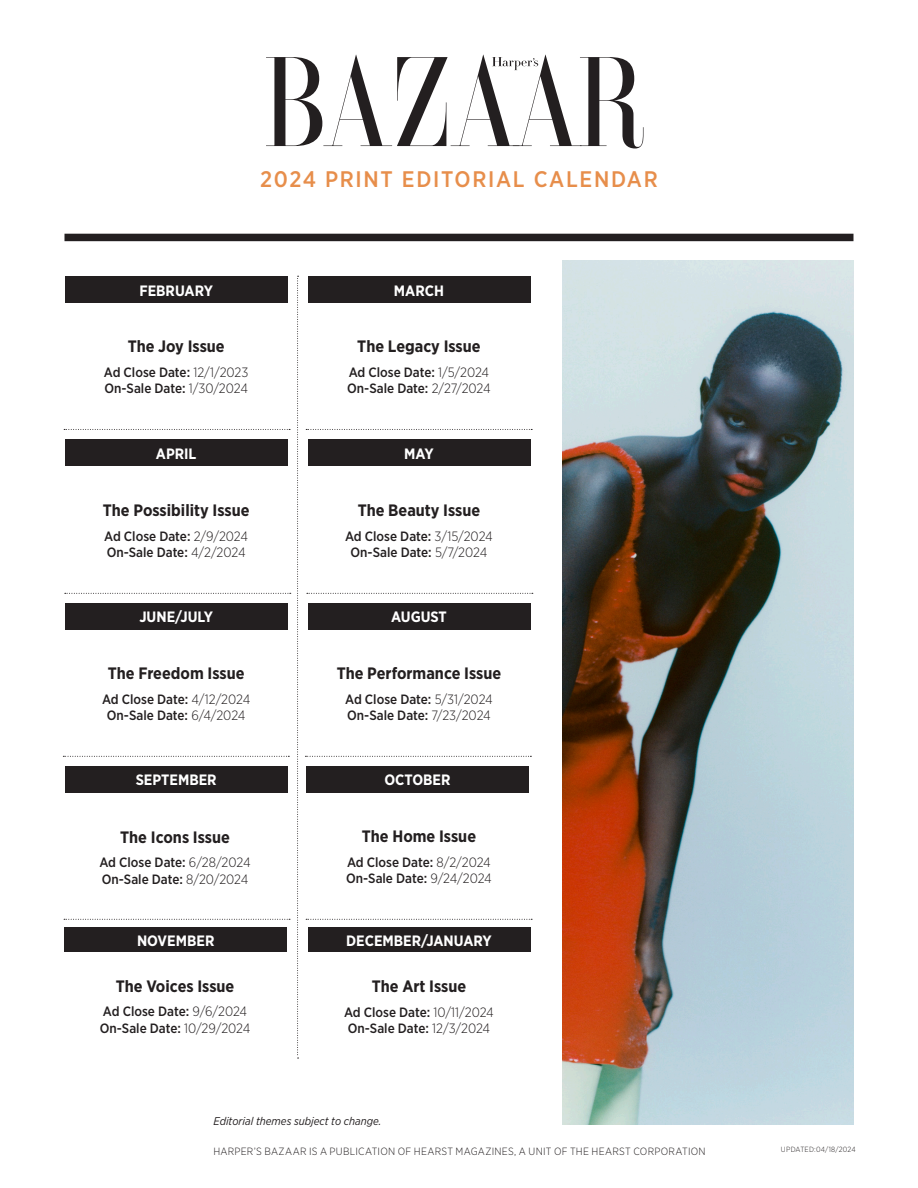
<style>
.page{position:relative;width:918px;height:1188px;background:#fff}
.page>*{position:absolute;margin:0;border:0;box-sizing:border-box;transform-origin:0 0}
.t1{font:500 22.5px "Gotham Narrow";letter-spacing:.075em;color:#e78e4b}
.t2{font:700 16.5px "Gotham Narrow";color:#231f20}
.t3{font:700 15px "Gotham Narrow";color:#fff}
.t4{font:500 13.5px/16.2px "Gotham Narrow";color:#231f20}
.t5{font:italic 11.25px "Gotham Narrow";color:#231f20}
.t6{font:300 10.5px "Gotham Narrow";letter-spacing:.025em;color:#231f20}
.t7{font:300 7.5px "Gotham Narrow";letter-spacing:.025em;color:#231f20}
.s1{font-weight:300}
</style>
<div class="page">
<svg style="left:266px;top:55px;width:378px;height:93px"></svg>
<div style="left:64px;top:234px;width:790px;height:7px;background:#231f20"></div>
<svg style="left:297px;top:276px;width:2px;height:783px"></svg>
<svg style="left:64px;top:429px;width:226px;height:1px"></svg>
<svg style="left:306px;top:429px;width:226px;height:1px"></svg>
<svg style="left:65px;top:593px;width:226px;height:1px"></svg>
<svg style="left:307px;top:593px;width:226px;height:1px"></svg>
<svg style="left:63px;top:756px;width:226px;height:1px"></svg>
<svg style="left:305px;top:756px;width:226px;height:1px"></svg>
<svg style="left:64px;top:919px;width:226px;height:1px"></svg>
<svg style="left:306px;top:919px;width:226px;height:1px"></svg>
<div style="left:308px;top:276px;width:222px;height:27px;background:#231f20"></div>
<div style="left:65px;top:276px;width:223px;height:27px;background:#231f20"></div>
<div style="left:308px;top:439px;width:222px;height:27px;background:#231f20"></div>
<div style="left:65px;top:439px;width:223px;height:27px;background:#231f20"></div>
<div style="left:308px;top:603px;width:222px;height:27px;background:#231f20"></div>
<div style="left:65px;top:603px;width:223px;height:27px;background:#231f20"></div>
<div style="left:306px;top:766px;width:223px;height:27px;background:#231f20"></div>
<div style="left:65px;top:766px;width:223px;height:27px;background:#231f20"></div>
<img style="left:563px;top:261px;width:291px;height:864px">
<div style="left:64px;top:928px;width:223px;height:24px;background:#231f20"></div>
<div style="left:308px;top:928px;width:222px;height:24px;background:#231f20"></div>
<p class="t1" style="left:260px;top:165px;width:399px">2024 PRINT EDITORIAL CALENDAR</p>
<p class="t3" style="left:139px;top:281px;width:75px">FEBRUARY</p>
<p class="t3" style="left:394px;top:281px;width:52px">MARCH</p>
<p class="t2" style="left:128px;top:336px;width:99px">The Joy Issue</p>
<p class="t4" style="left:104px;top:364px;width:146px">Ad Close Date: <span class="s1">12/1/2023<br></span>On-Sale Date: <span class="s1">1/30/2024</span></p>
<p class="t2" style="left:357px;top:336px;width:125px">The Legacy Issue</p>
<p class="t4" style="left:347px;top:364px;width:145px">Ad Close Date: <span class="s1">1/5/2024<br></span>On-Sale Date: <span class="s1">2/27/2024</span></p>
<p class="t3" style="left:156px;top:444px;width:42px">APRIL</p>
<p class="t3" style="left:404px;top:444px;width:31px">MAY</p>
<p class="t2" style="left:103px;top:499px;width:148px">The Possibility Issue</p>
<p class="t4" style="left:104px;top:528px;width:145px">Ad Close Date: <span class="s1">2/9/2024<br></span>On-Sale Date: <span class="s1">4/2/2024</span></p>
<p class="t2" style="left:358px;top:499px;width:124px">The Beauty Issue</p>
<p class="t4" style="left:345px;top:528px;width:149px;text-align:center">Ad Close Date: <span class="s1">3/15/2024<br></span>On-Sale Date: <span class="s1">5/7/2024</span></p>
<p class="t3" style="left:139px;top:607px;width:75px">JUNE/JULY</p>
<p class="t3" style="left:391px;top:607px;width:57px">AUGUST</p>
<p class="t2" style="left:108px;top:662px;width:138px">The Freedom Issue</p>
<p class="t4" style="left:102px;top:691px;width:150px;text-align:center">Ad Close Date: <span class="s1">4/12/2024<br></span>On-Sale Date: <span class="s1">6/4/2024</span></p>
<p class="t2" style="left:337px;top:662px;width:166px">The Performance Issue</p>
<p class="t4" style="left:345px;top:691px;width:149px">Ad Close Date: <span class="s1">5/31/2024<br></span>On-Sale Date: <span class="s1">7/23/2024</span></p>
<p class="t3" style="left:136px;top:771px;width:82px">SEPTEMBER</p>
<p class="t3" style="left:384px;top:771px;width:68px">OCTOBER</p>
<p class="t2" style="left:120px;top:826px;width:111px">The Icons Issue</p>
<p class="t4" style="left:99px;top:854px;width:153px">Ad Close Date: <span class="s1">6/28/2024<br></span>On-Sale Date: <span class="s1">8/20/2024</span></p>
<p class="t3" style="left:137px;top:931px;width:79px">NOVEMBER</p>
<p class="t2" style="left:116px;top:975px;width:120px">The Voices Issue</p>
<p class="t4" style="left:100px;top:1003px;width:152px">Ad Close Date: <span class="s1">9/6/2024<br></span>On-Sale Date: <span class="s1">10/29/2024</span></p>
<p class="t2" style="left:362px;top:825px;width:116px">The Home Issue</p>
<p class="t4" style="left:346px;top:854px;width:147px">Ad Close Date: <span class="s1">8/2/2024<br></span>On-Sale Date: <span class="s1">9/24/2024</span></p>
<p class="t3" style="left:346px;top:931px;width:147px">DECEMBER/JANUARY</p>
<p class="t2" style="left:372px;top:976px;width:96px">The Art Issue</p>
<p class="t4" style="left:344px;top:1004px;width:151px">Ad Close Date: <span class="s1">10/11/2024<br></span>On-Sale Date: <span class="s1">12/3/2024</span></p>
<p class="t5" style="left:214px;top:1114px;width:169px">Editorial themes subject to change.</p>
<p class="t6" style="left:213px;top:1144px;width:494px">HARPER’S BAZAAR IS A PUBLICATION OF HEARST MAGAZINES, A UNIT OF THE HEARST CORPORATION</p>
<p class="t7" style="left:781px;top:1145px;width:76px">UPDATED:04/18/2024</p>
</div>
